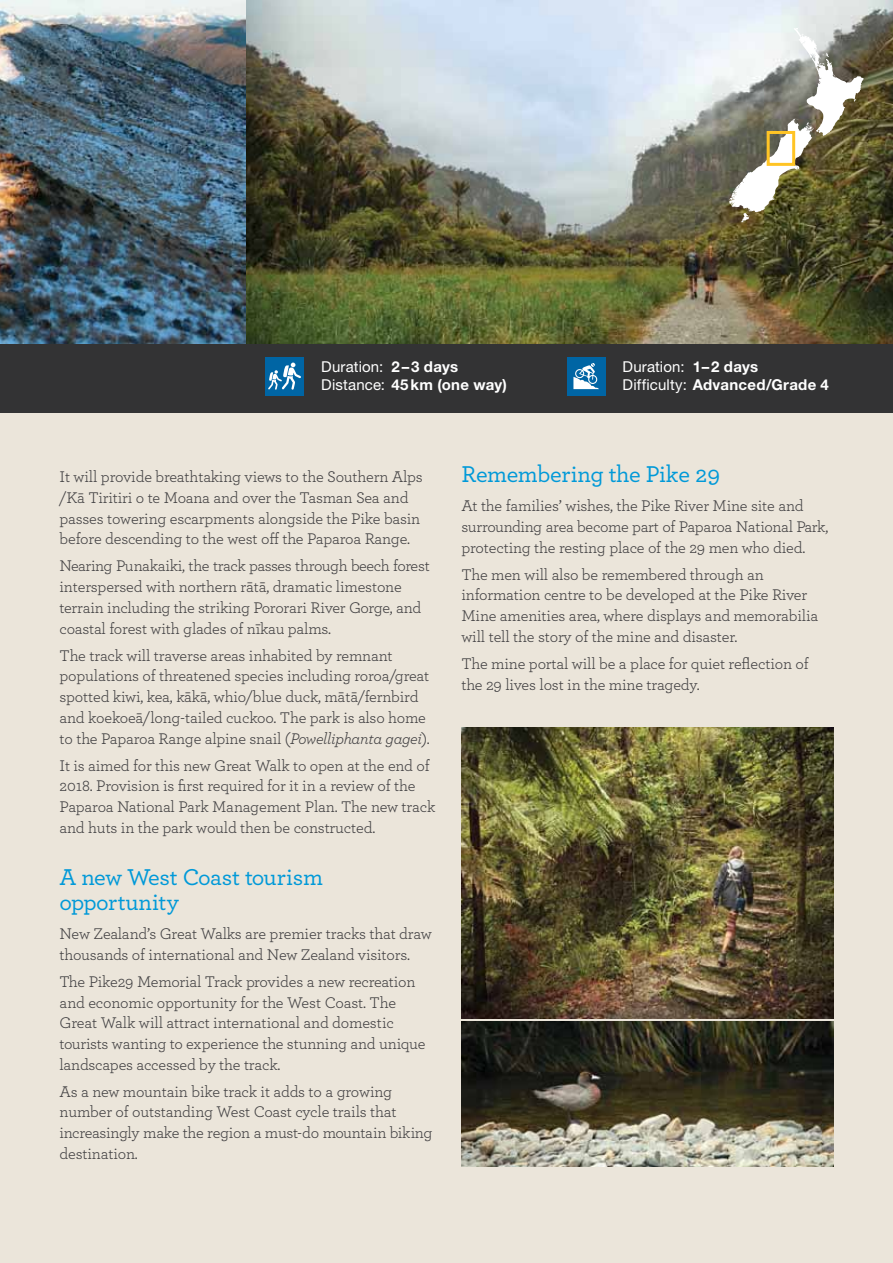
<style>
.page{position:relative;width:893px;height:1263px;background:#ebe5da}
.page>*{position:absolute;margin:0;border:0;box-sizing:border-box;transform-origin:0 0}
.t1{font:500 24px/24.8px "Archer";letter-spacing:-.015em;color:#0099d8}
.t2{font:16.2px/20.7px "Archer";letter-spacing:-.01em;color:#414042}
.t3{font:700 15px/18px "Helvetica Neue LT Std";letter-spacing:.02em;color:#fff}
.s1{font-weight:400}
.s2{font-style:italic}
</style>
<div class="page">
<img style="left:0;top:0;width:893px;height:344px">
<img style="left:461px;top:727px;width:372px;height:292px">
<img style="left:461px;top:1022px;width:372px;height:144px">
<div style="left:0;top:344px;width:893px;height:68px;background:#333334"></div>
<svg style="left:729px;top:28px;width:135px;height:194px"></svg>
<div style="left:767px;top:131px;width:28px;height:35px;border:3px solid #ffc425"></div>
<div style="left:265px;top:357px;width:38px;height:38px;background:#0065a4"></div>
<svg style="left:268px;top:363px;width:33px;height:27px"></svg>
<div style="left:567px;top:357px;width:38px;height:38px;background:#0065a4"></div>
<svg style="left:573px;top:363px;width:26px;height:26px"></svg>
<p class="t3" style="left:321px;top:358px;width:187px"><span class="s1">Duration:</span> 2–3 days<br><span class="s1">Distance:</span> 45km (one way)</p>
<p class="t3" style="left:622px;top:358px;width:208px"><span class="s1">Duration:</span> 1–2 days<br><span class="s1">Difficulty:</span> Advanced/Grade 4</p>
<p class="t2" style="left:60px;top:466px;width:365px">It will provide breathtaking views to the Southern Alps /Kā Tiritiri o te Moana and over the Tasman Sea and passes towering escarpments alongside the Pike basin before descending to the west off the Paparoa Range.</p>
<p class="t2" style="left:60px;top:555px;width:372px">Nearing Punakaiki, the track passes through beech forest interspersed with northern rātā, dramatic limestone terrain including the striking Pororari River Gorge, and coastal forest with glades of nīkau palms.</p>
<p class="t2" style="left:60px;top:644px;width:372px">The track will traverse areas inhabited by remnant populations of threatened species including roroa/great spotted kiwi, kea, kākā, whio/blue duck, mātā/fernbird and koekoeā/long-tailed cuckoo. The park is also home to the Paparoa Range alpine snail (<span class="s2">Powelliphanta gagei</span>).</p>
<p class="t2" style="left:60px;top:754px;width:377px">It is aimed for this new Great Walk to open at the end of 2018. Provision is first required for it in a review of the Paparoa National Park Management Plan. The new track and huts in the park would then be constructed.</p>
<h1 class="t1" style="left:60px;top:863px;width:265px">A new West Coast tourism opportunity</h1>
<p class="t2" style="left:60px;top:922px;width:374px">New Zealand’s Great Walks are premier tracks that draw thousands of international and New Zealand visitors.</p>
<p class="t2" style="left:60px;top:970px;width:367px">The Pike29 Memorial Track provides a new recreation and economic opportunity for the West Coast. The Great Walk will attract international and domestic tourists wanting to experience the stunning and unique landscapes accessed by the track.</p>
<p class="t2" style="left:60px;top:1080px;width:374px">As a new mountain bike track it adds to a growing number of outstanding West Coast cycle trails that increasingly make the region a must-do mountain biking destination.</p>
<h1 class="t1" style="left:461px;top:460px;width:260px">Remembering the Pike 29</h1>
<p class="t2" style="left:461px;top:495px;width:369px">At the families’ wishes, the Pike River Mine site and surrounding area become part of Paparoa National Park, protecting the resting place of the 29 men who died.</p>
<p class="t2" style="left:461px;top:563px;width:358px">The men will also be remembered through an information centre to be developed at the Pike River Mine amenities area, where displays and memorabilia will tell the story of the mine and disaster.</p>
<p class="t2" style="left:461px;top:652px;width:349px">The mine portal will be a place for quiet reflection of the 29 lives lost in the mine tragedy.</p>
</div>
